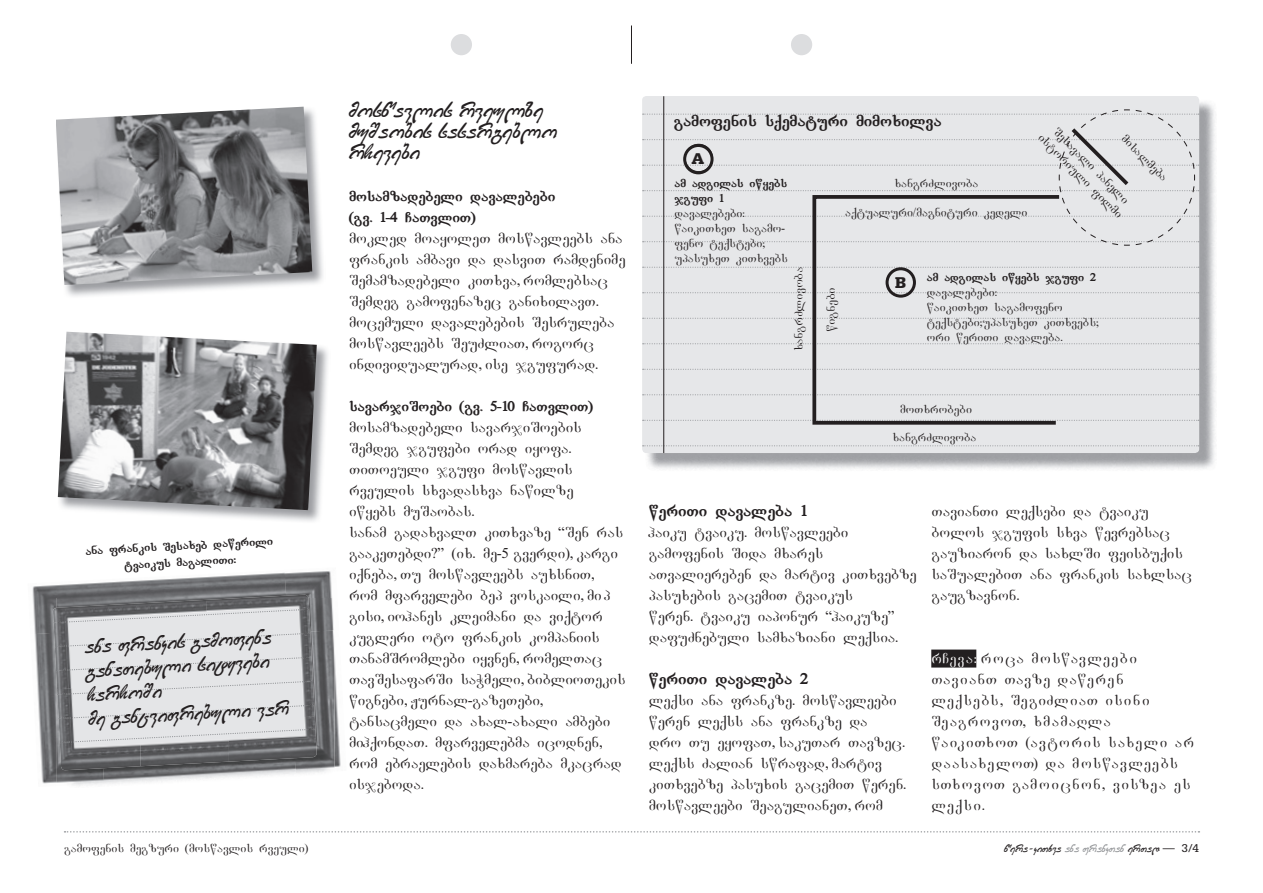
<style>
.page{position:relative;width:1263px;height:893px;background:#fff}
.page>*{position:absolute;margin:0;border:0;box-sizing:border-box;transform-origin:0 0}
.t1{font:24px/21px "Brush Script Georgian";color:#231f20}
.t2{font:22.5px/24px "Brush Script Georgian";color:#231f20}
.t3{font:700 16.5px "Geo Acad Nusx";color:#231f20}
.t4{font:900 16.5px "Serifa Std";color:#231f20}
.t5{font:15px/21px "Acad Nusx";color:#231f20}
.t6{font:15px/21px "Acad Nusx";letter-spacing:.07em;color:#231f20}
.t7{font:700 15px/21px "Geo Acad Nusx";color:#231f20}
.t8{font:12px/15px "Acad Nusx";color:#231f20}
.t9{font:700 12px/16.5px "Geo Acad Nusx";color:#231f20;text-align:center}
.t10{font:12px "Brush Script Georgian";color:#231f20}
.s1{color:#fff}
.s2{color:#939598}
.s3{font-family:"Serifa Std"}
</style>
<div class="page">
<svg style="left:65px;top:831px;width:1134px;height:2px"></svg>
<div style="left:451px;top:34px;width:21px;height:21px;background:#dcdddf;border-radius:50%"></div>
<div style="left:791px;top:34px;width:21px;height:21px;background:#dcdddf;border-radius:50%"></div>
<hr style="left:631px;top:26px;width:1px;height:38px;background:#231f20">
<img style="left:104px;top:773px;width:200px;height:11px">
<img style="left:647px;top:101px;width:568px;height:369px">
<div style="left:642px;top:96px;width:557px;height:357px;background:#e6e7e9;border-radius:4px"></div>
<svg style="left:643px;top:267px;width:556px;height:1px"></svg>
<svg style="left:643px;top:292px;width:556px;height:1px"></svg>
<svg style="left:643px;top:318px;width:556px;height:1px"></svg>
<svg style="left:643px;top:343px;width:556px;height:1px"></svg>
<svg style="left:643px;top:369px;width:556px;height:1px"></svg>
<svg style="left:643px;top:394px;width:556px;height:1px"></svg>
<svg style="left:643px;top:420px;width:556px;height:1px"></svg>
<svg style="left:643px;top:445px;width:556px;height:1px"></svg>
<hr style="left:663px;top:96px;width:1px;height:357px;background:#231f20">
<img style="left:66px;top:106px;width:257px;height:190px">
<img style="left:56px;top:107px;width:256px;height:178px">
<img style="left:57px;top:331px;width:271px;height:190px">
<img style="left:58px;top:332px;width:259px;height:178px">
<div style="left:931px;top:650px;width:45px;height:18px;background:#231f20"></div>
<img style="left:32px;top:572px;width:252px;height:61px">
<img style="left:284px;top:571px;width:57px;height:197px">
<img style="left:34px;top:633px;width:22px;height:151px">
<img style="left:56px;top:598px;width:278px;height:32px">
<img style="left:56px;top:689px;width:48px;height:97px">
<img style="left:296px;top:630px;width:38px;height:143px">
<img style="left:103px;top:762px;width:193px;height:21px">
<img style="left:53px;top:600px;width:153px;height:89px">
<img style="left:206px;top:595px;width:109px;height:121px">
<img style="left:57px;top:695px;width:104px;height:75px">
<img style="left:159px;top:695px;width:53px;height:10px">
<img style="left:229px;top:716px;width:88px;height:46px">
<img style="left:141px;top:719px;width:88px;height:47px">
<img style="left:53px;top:609px;width:255px;height:14px">
<img style="left:55px;top:633px;width:254px;height:14px">
<img style="left:56px;top:657px;width:255px;height:14px">
<img style="left:57px;top:681px;width:255px;height:14px">
<img style="left:59px;top:705px;width:254px;height:14px">
<img style="left:60px;top:729px;width:254px;height:14px">
<svg style="left:810px;top:246px;width:253px;height:179px"></svg>
<svg style="left:643px;top:109px;width:556px;height:137px"></svg>
<p class="t9" style="left:85px;top:544px;width:189px;rotate:-3deg">ANA FRANKIS SESAXEB DAWERILI<br>TVAIKUS MAGALITI:</p>
<h2 class="t2" style="left:84px;top:636px;width:202px;rotate:-3deg">ANA FRANKIS GAMOFENA<br>GANATEBULI SITYVEBI<br>CARCOSI<br>ME GANCVIFREBULI VAR</h2>
<h1 class="t1" style="left:349px;top:102px;width:210px">MOSWAVLIS RVEULZE<br>MUSAOBIS SASARGEBLO<br>RCEVEBI</h1>
<p class="t7" style="left:349px;top:187px;width:208px">MOSAMZADEBELI DAVALEBEBI (GV. 1-4 CATVLIT)</p>
<p class="t5" style="left:349px;top:229px;width:278px">MOKLED MOAYOLET MOSWAVLEEBS ANA FRANKIS AMBAVI DA DASVIT RAMDENIME SEMAMZADEBELI KITXVA, ROMLEBSAC SEMDEG GAMOFENAZEC GANIXILAVT.<br>MOCEMULI DAVALEBEBIS SESRULEBA MOSWAVLEEBS SEUZLIAT, ROGORC INDIVIDUALURAD, ISE JGUFURAD.</p>
<p class="t7" style="left:349px;top:397px;width:246px">SAVARJISOEBI (GV. 5-10 CATVLIT)</p>
<p class="t5" style="left:349px;top:418px;width:278px">MOSAMZADEBELI SAVARJISOEBIS<br>SEMDEG JGUFEBI ORAD IYOFA.<br>TITOEULI JGUFI MOSWAVLIS<br>RVEULIS SXVADASXVA NAWILZE<br>IWYEBS MUSAOBAS.<br>SANAM GADAXVALT KITXVAZE “SEN RAS<br>GAAKETEBDI?” (IX. ME-5 GVERDI), KARGI<br>IQNEBA, TU MOSWAVLEEBS AUXSNIT,<br>ROM MFARVELEBI BEP VOSKAILI, MIP<br>GISI, IOHANES KLEIMANI DA VIQTOR<br>KUGLERI OTO FRANKIS KOMPANIIS<br>TANAMSROMLEBI IYVNEN, ROMELTAC<br>TAVSESAFARSI SAWMELI, BIBLIOTEKIS<br>WIGNEBI, JURNAL-GAZETEBI,<br>TANSACMELI DA AXAL-AXALI AMBEBI<br>MIHQONDAT. MFARVELEBMA ICODNEN,<br>ROM EBRAELEBIS DAXMAREBA MKACRAD<br>ISJEBODA.</p>
<p class="t3" style="left:674px;top:113px;width:269px">GAMOFENIS SQEMATURI MIMOXILVA</p>
<p class="t8" style="left:1055px;top:120px;width:116px;text-align:center;rotate:45deg">SESAVALI PANELI<br>ISTORIULI FILMI</p>
<p class="t8" style="left:1128px;top:132px;width:61px;rotate:45deg">MISALMEBA</p>
<p class="t4" style="left:691px;top:149px;width:14px">A</p>
<p class="t8" style="left:894px;top:177px;width:85px">XANGRZLIVOBA</p>
<p class="t9" style="left:674px;top:177px;width:114px;line-height:15px;text-align:left">AM ADGILAS IWYEBS<br>JGUFI 1</p>
<p class="t8" style="left:674px;top:207px;width:115px">DAVALEBEBI:<br>WAIKITXET SAGAMO-<br>FENO TEQSTEBI;<br>UPASUXET KITXVEBS</p>
<p class="t8" style="left:845px;top:206px;width:184px">AQTUALURI/MAGNITURI KEDELI</p>
<p class="t8" style="left:792px;top:351px;width:85px;rotate:-90deg">XANGRZLIVOBA</p>
<p class="t9" style="left:926px;top:270px;width:171px">AM ADGILAS IWYEBS JGUFI 2</p>
<p class="t8" style="left:926px;top:286px;width:173px">DAVALEBEBI:<br>WAIKITXET SAGAMOFENO<br>TEQSTEBI;UPASUXET KITXVEBS;<br>ORI WERITI DAVALEBA.</p>
<p class="t4" style="left:895px;top:272px;width:13px">B</p>
<p class="t8" style="left:825px;top:332px;width:45px;rotate:-90deg">WIGNEBI</p>
<p class="t8" style="left:900px;top:403px;width:73px">MOTXROBEBI</p>
<p class="t8" style="left:892px;top:431px;width:85px">XANGRZLIVOBA</p>
<p class="t3" style="left:648px;top:503px;width:160px">WERITI DAVALEBA 1</p>
<p class="t5" style="left:648px;top:523px;width:269px">HAIKU TVAIKU. MOSWAVLEEBI<br>GAMOFENIS SIDA MXARES<br>ATVALIEREBEN DA MARTIV KITXVEBZE<br>PASUXEBIS GACEMIT TVAIKUS<br>WEREN. TVAIKU IAPONUR “HAIKUZE”<br>DAFUZNEBULI SAMXAZIANI LEQSIA.</p>
<p class="t3" style="left:648px;top:671px;width:161px">WERITI DAVALEBA 2</p>
<p class="t5" style="left:648px;top:691px;width:259px">LEQSI ANA FRANKZE. MOSWAVLEEBI<br>WEREN LEQSS ANA FRANKZE DA<br>DRO TU EYOFAT, SAKUTAR TAVZEC.<br>LEQSS ZALIAN SWRAFAD, MARTIV<br>KITXVEBZE PASUXIS GACEMIT WEREN.<br>MOSWAVLEEBI SEAGULIANET, ROM</p>
<p class="t5" style="left:931px;top:502px;width:262px">TAVIANTI LEQSEBI DA TVAIKU<br>BOLOS JGUFIS SXVA WEVREBSAC<br>GAUZIARON DA SAXLSI FEISBUQIS<br>SASUALEBIT ANA FRANKIS SAXLSAC<br>GAUGZAVNON.</p>
<p class="t6" style="left:931px;top:649px;width:264px"><span class="s1">RCEVA:</span> ROCA MOSWAVLEEBI<br>TAVIANT TAVZE DAWEREN<br>LEQSEBS, SEGIZLIAT ISINI<br>SEAGROVOT, XMAMARLA<br>WAIKITXOT (AVTORIS SAXELI AR<br>DAASAXELOT) DA MOSWAVLEEBS<br>STXOVOT GAMOICNON, VISZEA ES<br>LEQSI.</p>
<p class="t8" style="left:64px;top:842px;width:246px">GAMOFENIS MEGZURI (MOSWAVLIS RVEULI)</p>
<p class="t10" style="left:1004px;top:844px;width:196px">WERA-KITXVA <span class="s2">ANA FRANKTAN</span> ERTAD <span class="s3">— 3/4</span></p>
</div>
